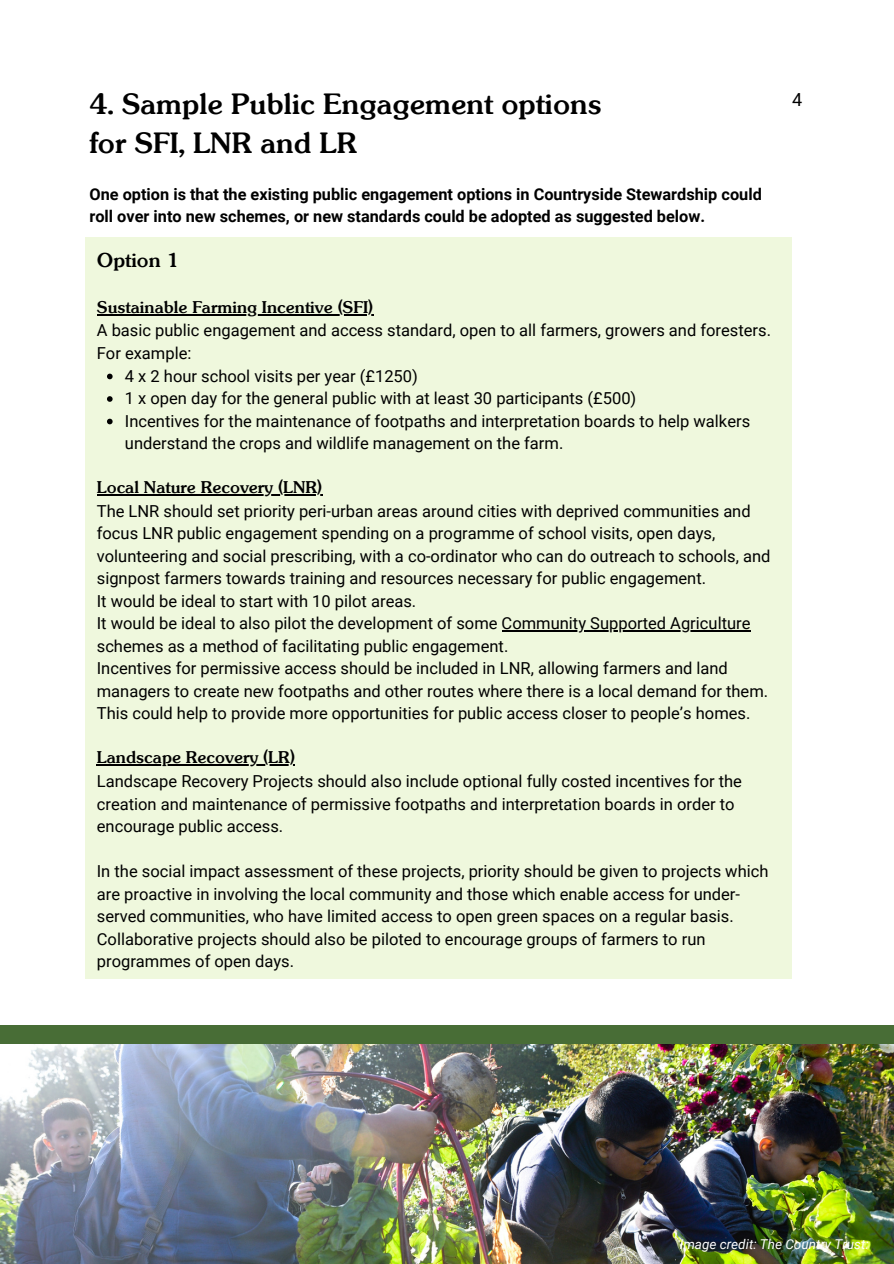
<style>
.page{position:relative;width:894px;height:1264px;background:#fff}
.page>*{position:absolute;margin:0;border:0;box-sizing:border-box;transform-origin:0 0}
.t1{font:500 28.5px "Sunset Serial";color:#000}
.t2{font:500 19.5px "Sunset Serial";color:#000}
.t3{font:18px "Roboto";color:#000}
.t4{font:16.5px/22.5px "Roboto";color:#000}
.t5{font:500 16.5px "Sunset Serial";color:#000}
.t6{font:700 16.35px/22.2px "Roboto";color:#000}
.t7{font:italic 13.5px "Roboto";color:#fff}
</style>
<div class="page">
<div style="left:0;top:1024px;width:893px;height:41px;background:#486d36"></div>
<div style="left:85px;top:238px;width:706px;height:740px;background:#eff8dd"></div>
<svg style="left:107px;top:373px;width:6px;height:6px"></svg>
<svg style="left:107px;top:396px;width:6px;height:6px"></svg>
<svg style="left:107px;top:419px;width:6px;height:5px"></svg>
<hr style="left:97px;top:314px;width:276px;height:1px;background:#000">
<hr style="left:97px;top:494px;width:225px;height:1px;background:#000">
<hr style="left:501px;top:630px;width:249px;height:1px;background:#000">
<hr style="left:97px;top:764px;width:198px;height:1px;background:#000">
<img style="left:0;top:1044px;width:893px;height:219px">
<p class="t1" style="left:89px;top:92px;width:513px">4. Sample Public Engagement options</p>
<p class="t1" style="left:89px;top:132px;width:269px">for SFI, LNR and LR</p>
<p class="t6" style="left:89px;top:183px;width:673px">One option is that the existing public engagement options in Countryside Stewardship could roll over into new schemes, or new standards could be adopted as suggested below.</p>
<p class="t2" style="left:97px;top:252px;width:83px">Option 1</p>
<p class="t5" style="left:97px;top:300px;width:278px">Sustainable Farming Incentive (SFI)</p>
<p class="t4" style="left:97px;top:319px;width:675px">A basic public engagement and access standard, open to all farmers, growers and foresters.</p>
<p class="t4" style="left:97px;top:342px;width:96px">For example:</p>
<p class="t4" style="left:125px;top:364px;width:294px">4 x 2 hour school visits per year (£1250)</p>
<p class="t4" style="left:125px;top:387px;width:513px">1 x open day for the general public with at least 30 participants (£500)</p>
<p class="t4" style="left:125px;top:410px;width:626px">Incentives for the maintenance of footpaths and interpretation boards to help walkers understand the crops and wildlife management on the farm.</p>
<p class="t5" style="left:97px;top:481px;width:227px">Local Nature Recovery (LNR)</p>
<p class="t4" style="left:97px;top:500px;width:675px">The LNR should set priority peri-urban areas around cities with deprived communities and focus LNR public engagement spending on a programme of school visits, open days, volunteering and social prescribing, with a co-ordinator who can do outreach to schools, and signpost farmers towards training and resources necessary for public engagement.</p>
<p class="t4" style="left:97px;top:590px;width:321px">It would be ideal to start with 10 pilot areas.</p>
<p class="t4" style="left:97px;top:612px;width:655px">It would be ideal to also pilot the development of some Community Supported Agriculture schemes as a method of facilitating public engagement.</p>
<p class="t4" style="left:97px;top:657px;width:672px">Incentives for permissive access should be included in LNR, allowing farmers and land managers to create new footpaths and other routes where there is a local demand for them.<br>This could help to provide more opportunities for public access closer to people’s homes.</p>
<p class="t5" style="left:97px;top:751px;width:200px">Landscape Recovery (LR)</p>
<p class="t4" style="left:97px;top:770px;width:646px">Landscape Recovery Projects should also include optional fully costed incentives for the creation and maintenance of permissive footpaths and interpretation boards in order to encourage public access.</p>
<p class="t4" style="left:97px;top:860px;width:673px">In the social impact assessment of these projects, priority should be given to projects which are proactive in involving the local community and those which enable access for under&shy;served communities, who have limited access to open green spaces on a regular basis.</p>
<p class="t4" style="left:97px;top:927px;width:610px">Collaborative projects should also be piloted to encourage groups of farmers to run programmes of open days.</p>
<p class="t3" style="left:792px;top:89px;width:12px">4</p>
<p class="t7" style="left:679px;top:1235px;width:190px">Image credit: The Country Trust:</p>
</div>
